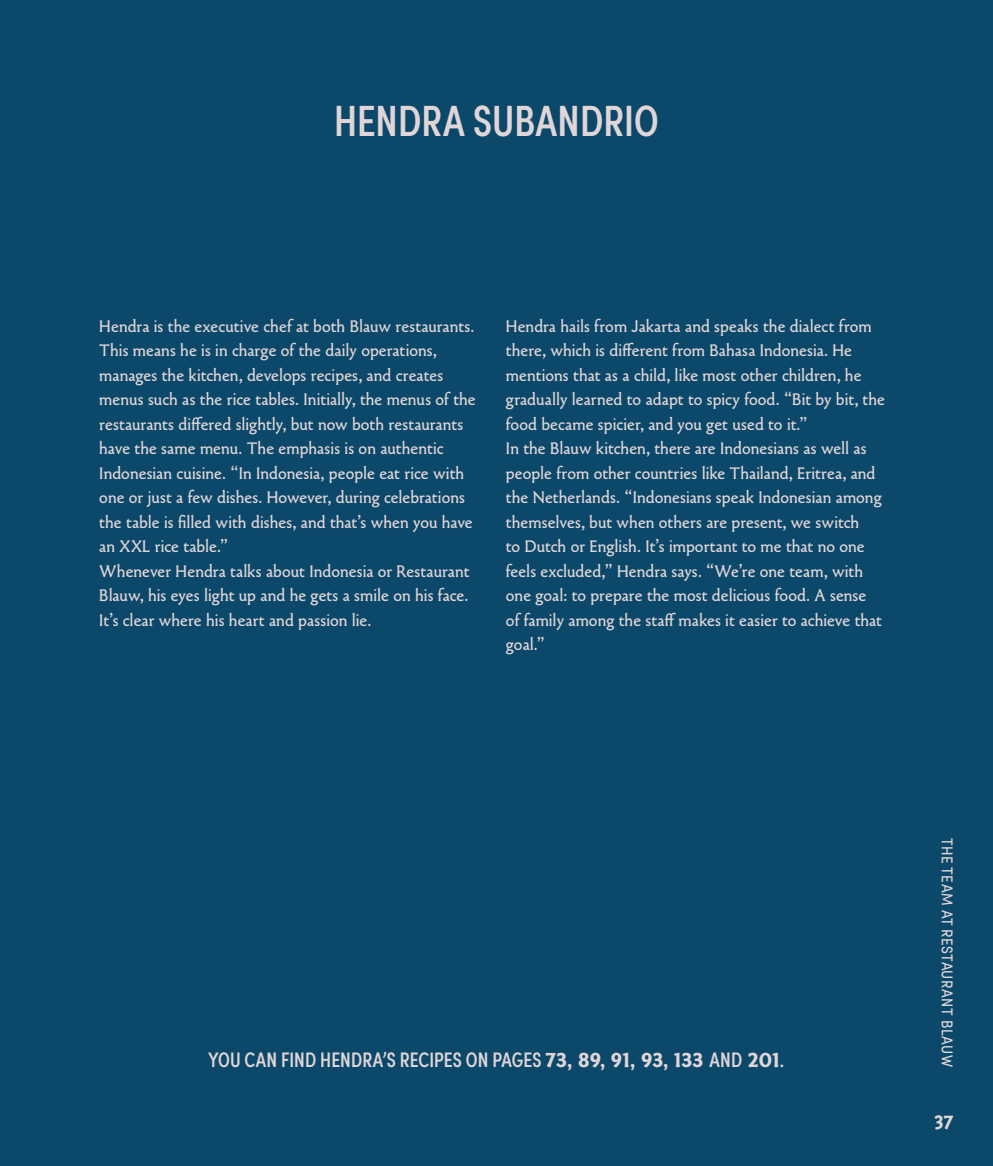
<style>
.page{position:relative;width:993px;height:1166px;background:#fff}
.page>*{position:absolute;margin:0;border:0;box-sizing:border-box;transform-origin:0 0}
.t1{font:500 43.75px "Sofia Pro Condensed";letter-spacing:.005em;color:#e0d6d8}
.t2{font:500 21px "Sofia Pro Condensed";letter-spacing:.005em;color:#e0d6d8}
.t3{font:700 21px "Paradigm Pro";color:#e0d6d8}
.t4{font:17.5px/24.5px "Paradigm Pro";letter-spacing:.005em;color:#e0d6d8}
.t5{font:condensed 15.75px "Sofia Pro";letter-spacing:.03em;color:#e0d6d8}
.s1{font-family:"Paradigm Pro";font-weight:700}
</style>
<div class="page">
<div style="left:0;top:0;width:992px;height:1166px;background:#0c486a"></div>
<h1 class="t1" style="left:334px;top:88px;width:326px">HENDRA SUBANDRIO</h1>
<p class="t4" style="left:99px;top:314px;width:378px">Hendra is the executive chef at both Blauw restaurants.<br>This means he is in charge of the daily operations, manages the kitchen, develops recipes, and creates menus such as the rice tables. Initially, the menus of the restaurants differed slightly, but now both restaurants have the same menu. The emphasis is on authentic Indonesian cuisine. “In Indonesia, people eat rice with one or just a few dishes. However, during celebrations the table is filled with dishes, and that’s when you have an XXL rice table.”<br>Whenever Hendra talks about Indonesia or Restaurant Blauw, his eyes light up and he gets a smile on his face.<br>It’s clear where his heart and passion lie.</p>
<p class="t4" style="left:505px;top:314px;width:380px">Hendra hails from Jakarta and speaks the dialect from there, which is different from Bahasa Indonesia. He mentions that as a child, like most other children, he gradually learned to adapt to spicy food. “Bit by bit, the food became spicier, and you get used to it.”<br>In the Blauw kitchen, there are Indonesians as well as people from other countries like Thailand, Eritrea, and the Netherlands. “Indonesians speak Indonesian among themselves, but when others are present, we switch<br>to Dutch or English. It’s important to me that no one feels excluded,” Hendra says. “We’re one team, with one goal: to prepare the most delicious food. A sense<br>of family among the staff makes it easier to achieve that goal.”</p>
<p class="t2" style="left:208px;top:1044px;width:577px">YOU CAN FIND HENDRA’S RECIPES ON PAGES <span class="s1">73, 89, 91, 93, 133</span> AND <span class="s1">201</span>.</p>
<p class="t5" style="left:957px;top:837px;width:231px;rotate:90deg">THE TEAM AT RESTAURANT BLAUW</p>
<p class="t3" style="left:934px;top:1107px;width:20px">37</p>
</div>
